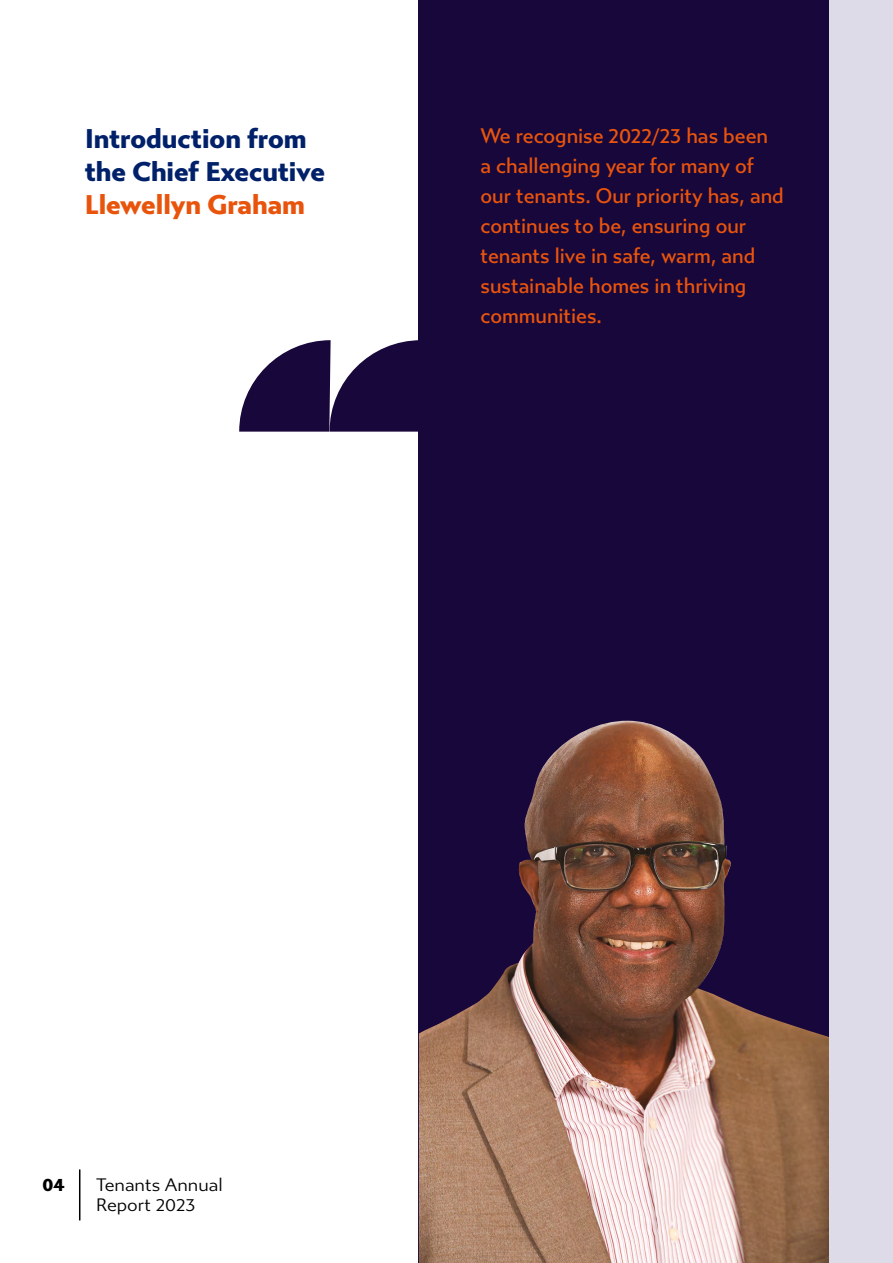
<style>
.page{position:relative;width:893px;height:1263px;background:#fff}
.page>*{position:absolute;margin:0;border:0;box-sizing:border-box;transform-origin:0 0}
.t1{font:900 27px/33px "Gibbs";color:#002169}
.t2{font:900 27px "Gibbs";color:#e9540d}
.t3{font:500 21px/30px "Gibbs";color:#e9540d;scale:.95 1}
.t4{font:18px/19.5px "Gibbs";color:#000}
.t5{font:900 18px "Gibbs";color:#000}
</style>
<div class="page">
<div style="left:419px;top:0;width:420px;height:1263px;background:#18073a"></div>
<img style="left:419px;top:721px;width:410px;height:542px">
<svg style="left:239px;top:340px;width:180px;height:92px"></svg>
<div style="left:829px;top:0;width:64px;height:1263px;background:#dddbe8"></div>
<hr style="left:79px;top:1169px;width:1px;height:51px;background:#000">
<p class="t1" style="left:85px;top:122px;width:241px">Introduction from the Chief Executive</p>
<p class="t2" style="left:85px;top:188px;width:221px">Llewellyn Graham</p>
<p class="t3" style="left:480px;top:121px;width:321px">We recognise 2022/23 has been a challenging year for many of our tenants. Our priority has, and continues to be, ensuring our tenants live in safe, warm, and sustainable homes in thriving communities.</p>
<p class="t5" style="left:43px;top:1174px;width:23px">04</p>
<p class="t4" style="left:96px;top:1175px;width:128px">Tenants Annual<br>Report 2023</p>
</div>
